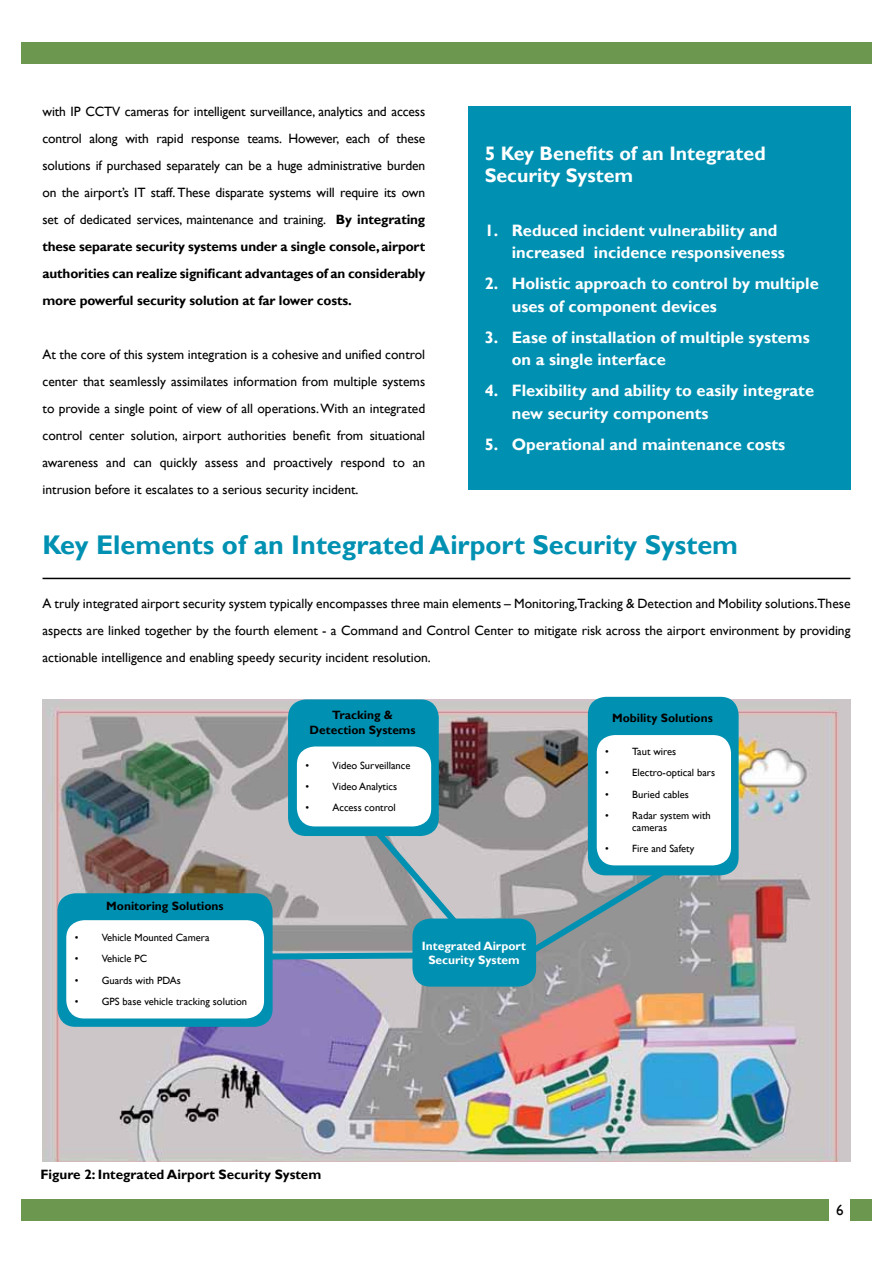
<style>
.page{position:relative;width:893px;height:1263px;background:#fff}
.page>*{position:absolute;margin:0;border:0;box-sizing:border-box;transform-origin:0 0}
.t1{font:700 27px "Gill Sans";color:#0091b2}
.t2{font:700 19.5px/22.5px "Gill Sans";color:#fff}
.t3{font:700 16.5px/22.5px "Gill Sans";color:#fff}
.t4{font:15px "Gill Sans";color:#000}
.t5{font:13.5px/27px "Gill Sans";color:#000;text-align:justify}
.t6{font:700 13.5px "Gill Sans";color:#000}
.t7{font:700 12px/14.4px "Gill Sans";color:#000;text-align:center}
.t8{font:700 12px/14.4px "Gill Sans";color:#fff;text-align:center}
.t9{font:10.5px/12.6px "Gill Sans";color:#000}
.s1{font-weight:700}
</style>
<div class="page">
<div style="left:21px;top:1199px;width:808px;height:21px;background:#6c974e"></div>
<div style="left:850px;top:1199px;width:22px;height:21px;background:#6c974e"></div>
<div style="left:21px;top:43px;width:851px;height:21px;background:#6c974e"></div>
<div style="left:468px;top:106px;width:382px;height:384px;background:#0091b2"></div>
<hr style="left:43px;top:578px;width:807px;height:1px;background:#000">
<img style="left:43px;top:699px;width:807px;height:463px">
<svg style="left:526px;top:862px;width:149px;height:96px;background:#919a9d"></svg>
<svg style="left:368px;top:823px;width:106px;height:119px;background:#adb2b5"></svg>
<svg style="left:273px;top:949px;width:139px;height:14px;background:#68a2b5"></svg>
<div style="left:57px;top:893px;width:216px;height:134px;background:#0091b2;border-radius:18px"></div>
<div style="left:66px;top:920px;width:198px;height:98px;background:#fff;border-radius:18px"></div>
<div style="left:288px;top:699px;width:151px;height:137px;background:#0091b2;border-radius:18px"></div>
<div style="left:297px;top:746px;width:134px;height:80px;background:#fff;border-radius:18px"></div>
<div style="left:588px;top:697px;width:151px;height:178px;background:#0091b2;border-radius:18px"></div>
<div style="left:597px;top:735px;width:134px;height:130px;background:#fff;border-radius:18px"></div>
<div style="left:412px;top:918px;width:124px;height:69px;background:#0091b2;border-radius:18px"></div>
<p class="t5" style="left:43px;top:98px;width:384px">with IP CCTV cameras for intelligent surveillance, analytics and access control along with rapid response teams. However, each of these solutions if purchased separately can be a huge administrative burden on the airport’s IT staff. These disparate systems will require its own set of dedicated services, maintenance and training. <span class="s1">By integrating these separate security systems under a single console, airport authorities can realize significant advantages of an considerably more powerful security solution at far lower costs.</span></p>
<p class="t5" style="left:43px;top:341px;width:384px">At the core of this system integration is a cohesive and unified control center that seamlessly assimilates information from multiple systems to provide a single point of view of all operations. With an integrated control center solution, airport authorities benefit from situational awareness and can quickly assess and proactively respond to an intrusion before it escalates to a serious security incident.</p>
<h2 class="t2" style="left:485px;top:142px;width:282px">5 Key Benefits of an Integrated<br>Security System</h2>
<p class="t3" style="left:512px;top:219px;width:275px;text-indent:-27px">1. Reduced incident vulnerability and increased incidence responsiveness</p>
<p class="t3" style="left:512px;top:273px;width:308px;text-indent:-27px">2. Holistic approach to control by multiple uses of component devices</p>
<p class="t3" style="left:512px;top:326px;width:300px;text-indent:-27px">3. Ease of installation of multiple systems on a single interface</p>
<p class="t3" style="left:512px;top:380px;width:304px;text-indent:-27px">4. Flexibility and ability to easily integrate new security components</p>
<p class="t3" style="left:485px;top:433px;width:302px">5. Operational and maintenance costs</p>
<h1 class="t1" style="left:43px;top:528px;width:697px">Key Elements of an I ntegrated Airport Security System</h1>
<p class="t5" style="left:43px;top:590px;width:809px">A truly integrated airport security system typically encompasses three main elements – Monitoring,Tracking &amp; Detection and Mobility solutions.These aspects are linked together by the fourth element - a Command and Control Center to mitigate risk across the airport environment by providing actionable intelligence and enabling speedy security incident resolution.</p>
<p class="t7" style="left:310px;top:708px;width:107px">Tracking &amp;<br>Detection Systems</p>
<p class="t7" style="left:106px;top:899px;width:119px">Monitoring Solutions</p>
<p class="t9" style="left:75px;top:932px;width:136px">• Vehicle Mounted Camera</p>
<p class="t9" style="left:75px;top:953px;width:67px">• Vehicle PC</p>
<p class="t9" style="left:75px;top:974px;width:108px">• Guards with PDAs</p>
<p class="t9" style="left:75px;top:995px;width:174px">• GPS base vehicle tracking solution</p>
<p class="t9" style="left:305px;top:759px;width:106px">• Video Surveillance</p>
<p class="t9" style="left:305px;top:780px;width:93px">• Video Analytics</p>
<p class="t9" style="left:305px;top:801px;width:92px">• Access control</p>
<p class="t8" style="left:422px;top:939px;width:105px">I ntegrated Airport<br>Security System</p>
<p class="t6" style="left:40px;top:1166px;width:282px">Figure 2: I ntegrated Airport Security System</p>
<p class="t7" style="left:612px;top:711px;width:102px">Mobility Solutions</p>
<p class="t9" style="left:605px;top:746px;width:73px">• Taut wires</p>
<p class="t9" style="left:605px;top:767px;width:111px">• Electro-optical bars</p>
<p class="t9" style="left:605px;top:788px;width:85px">• Buried cables</p>
<p class="t9" style="left:632px;top:809px;width:80px;text-indent:-27px">• Radar system with cameras</p>
<p class="t9" style="left:605px;top:843px;width:91px">• Fire and Safety</p>
<p class="t4" style="left:836px;top:1201px;width:9px">6</p>
</div>
